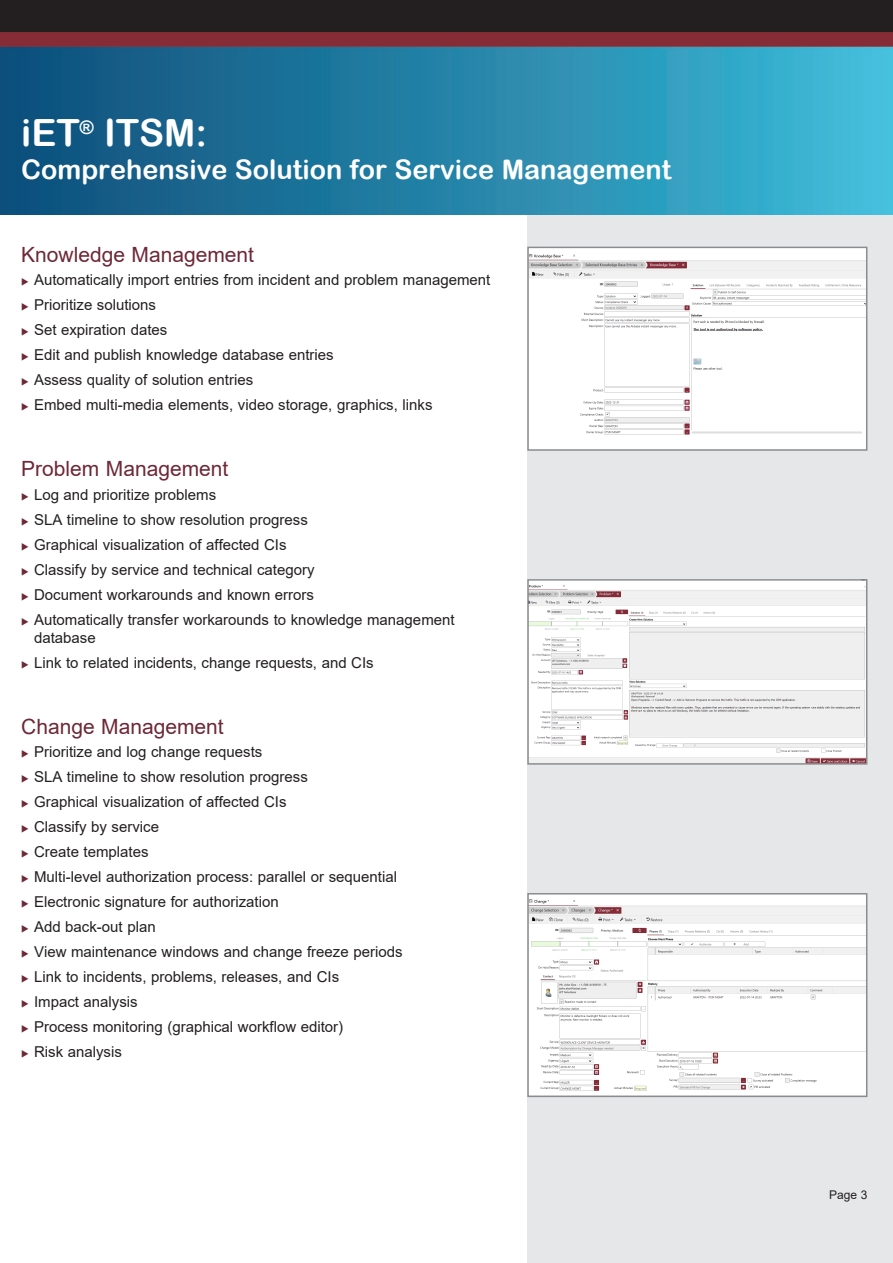
<style>
.page{position:relative;width:893px;height:1263px;background:#fff}
.page>*{position:absolute;margin:0;border:0;box-sizing:border-box;transform-origin:0 0}
.DS_Headline{font:37.5px "Arial Rounded MT Bold";color:#fff}
.DS_Headline-2{font:27px "Arial Rounded MT Bold";color:#fff}
.DS_Text_Headline{font:21px "Arial";color:#6e2837}
.DS_Features_Text{font:15px/18px "Arial";color:#231f20}
.t1{font:12px "Arial";color:#231f20}
.s1{color:#6e2837}
</style>
<div class="page">
<div style="left:527px;top:204px;width:366px;height:1059px;background:#e6e7e9"></div>
<img style="left:0;top:0;width:893px;height:214px">
<img style="left:530px;top:250px;width:334px;height:198px">
<div style="left:527px;top:247px;width:340px;height:204px;border:2px solid #8a8c8f"></div>
<img style="left:530px;top:582px;width:334px;height:180px">
<div style="left:527px;top:579px;width:340px;height:186px;border:2px solid #8a8c8f"></div>
<img style="left:530px;top:896px;width:334px;height:198px">
<div style="left:527px;top:893px;width:340px;height:204px;border:2px solid #8a8c8f"></div>
<p class="DS_Headline" style="left:21px;top:111px;width:187px">iET<sup>®</sup> ITSM:</p>
<p class="DS_Headline-2" style="left:21px;top:153px;width:651px">Comprehensive Solution for Service Management</p>
<p class="DS_Text_Headline" style="left:21px;top:240px;width:234px">Knowledge Management</p>
<p class="DS_Features_Text" style="left:21px;top:271px;width:471px"><span class="s1">◆</span> Automatically import entries from incident and problem management</p>
<p class="DS_Features_Text" style="left:21px;top:296px;width:136px"><span class="s1">◆</span> Prioritize solutions</p>
<p class="DS_Features_Text" style="left:21px;top:321px;width:148px"><span class="s1">◆</span> Set expiration dates</p>
<p class="DS_Features_Text" style="left:21px;top:346px;width:314px"><span class="s1">◆</span> Edit and publish knowledge database entries</p>
<p class="DS_Features_Text" style="left:21px;top:371px;width:234px"><span class="s1">◆</span> Assess quality of solution entries</p>
<p class="DS_Features_Text" style="left:21px;top:396px;width:413px"><span class="s1">◆</span> Embed multi-media elements, video storage, graphics, links</p>
<p class="DS_Text_Headline" style="left:21px;top:454px;width:209px">Problem Management</p>
<p class="DS_Features_Text" style="left:21px;top:485px;width:196px"><span class="s1">◆</span> Log and prioritize problems</p>
<p class="DS_Features_Text" style="left:21px;top:510px;width:288px"><span class="s1">◆</span> SLA timeline to show resolution progress</p>
<p class="DS_Features_Text" style="left:21px;top:535px;width:267px"><span class="s1">◆</span> Graphical visualization of affected CIs</p>
<p class="DS_Features_Text" style="left:21px;top:560px;width:295px"><span class="s1">◆</span> Classify by service and technical category</p>
<p class="DS_Features_Text" style="left:21px;top:585px;width:294px"><span class="s1">◆</span> Document workarounds and known errors</p>
<p class="DS_Features_Text" style="left:34px;top:610px;width:422px;text-indent:-13px"><span class="s1">◆</span> Automatically transfer workarounds to knowledge management database</p>
<p class="DS_Features_Text" style="left:21px;top:653px;width:354px"><span class="s1">◆</span> Link to related incidents, change requests, and CIs</p>
<p class="DS_Text_Headline" style="left:21px;top:712px;width:204px">Change Management</p>
<p class="DS_Features_Text" style="left:21px;top:742px;width:243px"><span class="s1">◆</span> Prioritize and log change requests</p>
<p class="DS_Features_Text" style="left:21px;top:767px;width:288px"><span class="s1">◆</span> SLA timeline to show resolution progress</p>
<p class="DS_Features_Text" style="left:21px;top:792px;width:267px"><span class="s1">◆</span> Graphical visualization of affected CIs</p>
<p class="DS_Features_Text" style="left:21px;top:818px;width:139px"><span class="s1">◆</span> Classify by service</p>
<p class="DS_Features_Text" style="left:21px;top:843px;width:129px"><span class="s1">◆</span> Create templates</p>
<p class="DS_Features_Text" style="left:21px;top:868px;width:377px"><span class="s1">◆</span> Multi-level authorization process: parallel or sequential</p>
<p class="DS_Features_Text" style="left:21px;top:893px;width:259px"><span class="s1">◆</span> Electronic signature for authorization</p>
<p class="DS_Features_Text" style="left:21px;top:918px;width:136px"><span class="s1">◆</span> Add back-out plan</p>
<p class="DS_Features_Text" style="left:21px;top:943px;width:383px"><span class="s1">◆</span> View maintenance windows and change freeze periods</p>
<p class="DS_Features_Text" style="left:21px;top:968px;width:319px"><span class="s1">◆</span> Link to incidents, problems, releases, and CIs</p>
<p class="DS_Features_Text" style="left:21px;top:993px;width:118px"><span class="s1">◆</span> Impact analysis</p>
<p class="DS_Features_Text" style="left:21px;top:1018px;width:324px"><span class="s1">◆</span> Process monitoring (graphical workflow editor)</p>
<p class="DS_Features_Text" style="left:21px;top:1043px;width:102px"><span class="s1">◆</span> Risk analysis</p>
<p class="t1" style="left:829px;top:1187px;width:40px">Page 3</p>
</div>
